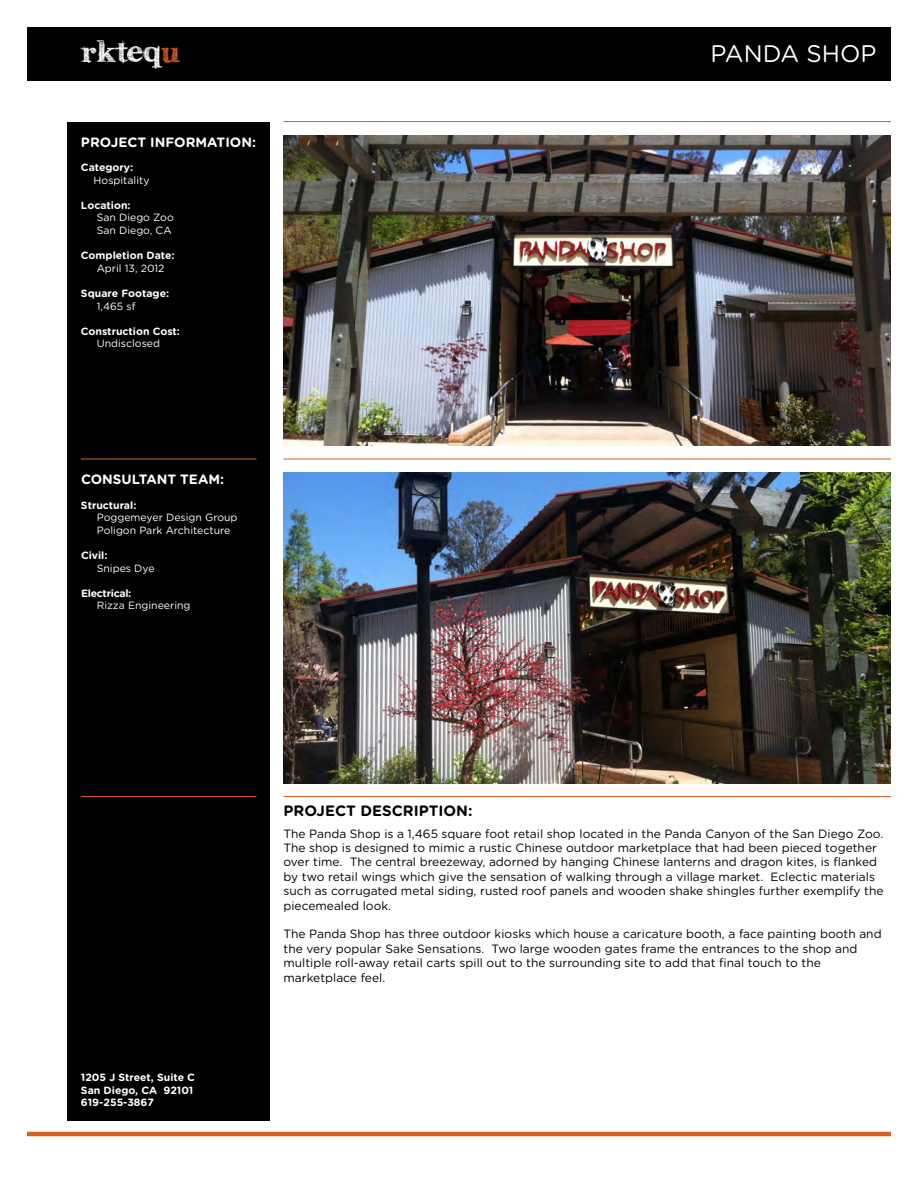
<style>
.page{position:relative;width:918px;height:1188px;background:#fff}
.page>*{position:absolute;margin:0;border:0;box-sizing:border-box;transform-origin:0 0}
.t1{font:39.3px "karabin E.";color:#fff}
.t2{font:24px "Gotham Rounded";color:#fff}
.t3{font:700 15px "Gotham Rounded";color:#000}
.t4{font:700 13.5px "Gotham Rounded";color:#fff}
.t5{font:12px/14.4px "Gotham Rounded";color:#000}
.t6{font:10.5px/12.6px "Gotham Rounded";color:#fff}
.t7{font:700 10.5px/12.6px "Gotham Rounded";color:#fff}
.t8{font:700 10.5px "Gotham Rounded";letter-spacing:-.025em;color:#fff}
.s1{color:#d75d20}
</style>
<div class="page">
<div style="left:67px;top:122px;width:203px;height:999px;background:#000"></div>
<div style="left:27px;top:27px;width:864px;height:54px;background:#000"></div>
<hr style="left:283px;top:459px;width:608px;height:1px;background:#d75d20">
<hr style="left:283px;top:121px;width:608px;height:1px;background:#d75d20">
<hr style="left:81px;top:459px;width:175px;height:1px;background:#d75d20">
<hr style="left:81px;top:796px;width:175px;height:1px;background:#d75d20">
<hr style="left:283px;top:796px;width:608px;height:1px;background:#d75d20">
<hr style="left:27px;top:1132px;width:864px;height:4px;background:#d75d20">
<img style="left:283px;top:473px;width:608px;height:310px">
<img style="left:283px;top:135px;width:608px;height:311px">
<h1 class="t1" style="left:82px;top:37px;width:99px">rkteq<span class="s1">u</span></h1>
<p class="t4" style="left:81px;top:136px;width:177px">PROJECT INFORMATION:</p>
<p class="t7" style="left:81px;top:162px;width:54px">Category:</p>
<p class="t6" style="left:94px;top:174px;width:57px">Hospitality</p>
<p class="t7" style="left:81px;top:199px;width:51px">Location:</p>
<p class="t6" style="left:97px;top:212px;width:79px">San Diego Zoo<br>San Diego, CA</p>
<p class="t7" style="left:81px;top:250px;width:95px">Completion Date:</p>
<p class="t6" style="left:97px;top:262px;width:69px">April 13, 2012</p>
<p class="t7" style="left:81px;top:288px;width:90px">Square Footage:</p>
<p class="t6" style="left:97px;top:300px;width:40px">1,465 sf</p>
<p class="t7" style="left:81px;top:325px;width:101px">Construction Cost:</p>
<p class="t6" style="left:97px;top:338px;width:65px">Undisclosed</p>
<p class="t4" style="left:81px;top:473px;width:145px">CONSULTANT TEAM:</p>
<p class="t7" style="left:81px;top:499px;width:57px">Structural:</p>
<p class="t6" style="left:97px;top:512px;width:142px">Poggemeyer Design Group<br>Poligon Park Architecture</p>
<p class="t7" style="left:81px;top:549px;width:28px">Civil:</p>
<p class="t6" style="left:97px;top:562px;width:59px">Snipes Dye</p>
<p class="t8" style="left:81px;top:588px;width:52px">Electrical:</p>
<p class="t6" style="left:97px;top:600px;width:95px">Rizza Engineering</p>
<h2 class="t2" style="left:710px;top:42px;width:168px">PANDA SHOP</h2>
<p class="t7" style="left:81px;top:1072px;width:116px">1205 J Street, Suite C<br>San Diego, CA 92101<br>619-255-3867</p>
<p class="t3" style="left:283px;top:804px;width:191px">PROJECT DESCRIPTION:</p>
<p class="t5" style="left:283px;top:827px;width:602px">The Panda Shop is a 1,465 square foot retail shop located in the Panda Canyon of the San Diego Zoo.<br>The shop is designed to mimic a rustic Chinese outdoor marketplace that had been pieced together over time. The central breezeway, adorned by hanging Chinese lanterns and dragon kites, is flanked by two retail wings which give the sensation of walking through a village market. Eclectic materials such as corrugated metal siding, rusted roof panels and wooden shake shingles further exemplify the piecemealed look.</p>
<p class="t5" style="left:283px;top:928px;width:600px">The Panda Shop has three outdoor kiosks which house a caricature booth, a face painting booth and the very popular Sake Sensations. Two large wooden gates frame the entrances to the shop and multiple roll-away retail carts spill out to the surrounding site to add that final touch to the marketplace feel.</p>
</div>
